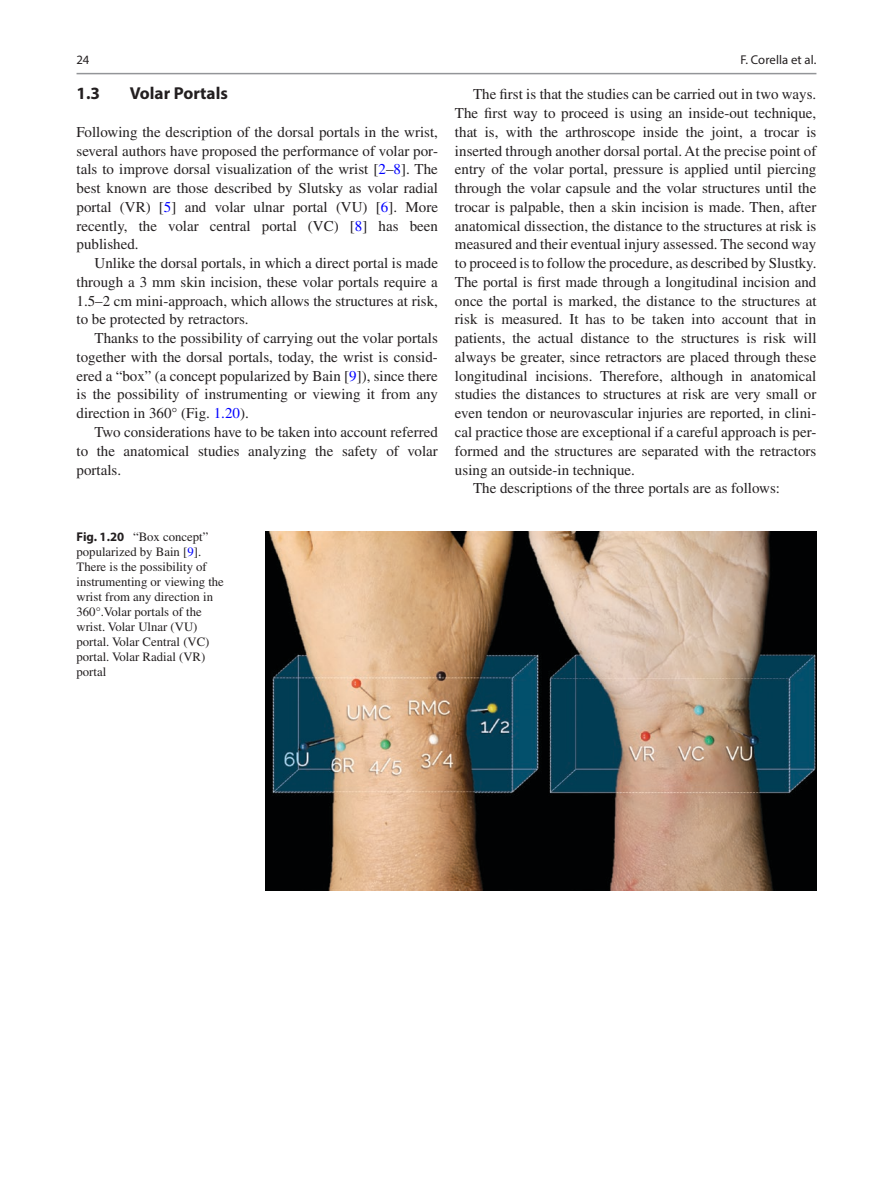
<style>
.page{position:relative;width:893px;height:1187px;background:#fff}
.page>*{position:absolute;margin:0;border:0;box-sizing:border-box;transform-origin:0 0}
.t1{font:700 17.25px "Myriad Pro";color:#231f20}
.t2{font:15px/18.8px "Times LT Std";color:#231f20;text-align:justify}
.t3{font:12.75px/15px "Times LT Std";color:#231f20}
.t4{font:12.75px "Myriad Pro Regular 2";letter-spacing:.005em;color:#231f20}
.t5{font:12.75px "Myriad Pro";color:#231f20}
.s1{color:#00f}
.s2{font-family:"Myriad Pro";font-weight:700}
</style>
<div class="page">
<img style="left:266px;top:531px;width:550px;height:359px">
<hr style="left:77px;top:73px;width:739px;height:1px;background:#939598">
<p class="t5" style="left:77px;top:52px;width:14px">24</p>
<p class="t1" style="left:77px;top:82px;width:25px">1.3</p>
<p class="t1" style="left:130px;top:82px;width:100px">Volar Portals</p>
<p class="t2" style="left:77px;top:122px;width:363px">Following the description of the dorsal portals in the wrist, several authors have proposed the performance of volar por&shy;tals to improve dorsal visualization of the wrist [<span class="s1">2</span>–<span class="s1">8</span>]. The best known are those described by Slutsky as volar radial portal (VR) [<span class="s1">5</span>] and volar ulnar portal (VU) [<span class="s1">6</span>]. More recently, the volar central portal (VC) [<span class="s1">8</span>] has been published.</p>
<p class="t2" style="left:77px;top:254px;width:363px;text-indent:18px">Unlike the dorsal portals, in which a direct portal is made through a 3 mm skin incision, these volar portals require a 1.5–2 cm mini-approach, which allows the structures at risk, to be protected by retractors.</p>
<p class="t2" style="left:77px;top:329px;width:363px;text-indent:18px">Thanks to the possibility of carrying out the volar portals together with the dorsal portals, today, the wrist is consid&shy;ered a “box” (a concept popularized by Bain [<span class="s1">9</span>]), since there is the possibility of instrumenting or viewing it from any direction in 360° (Fig. <span class="s1">1.20</span>).</p>
<p class="t2" style="left:77px;top:422px;width:363px;text-indent:18px">Two considerations have to be taken into account referred to the anatomical studies analyzing the safety of volar portals.</p>
<p class="t3" style="left:77px;top:529px;width:149px"><span class="s2">Fig. 1.20</span> “Box concept” popularized by Bain [<span class="s1">9</span>].<br>There is the possibility of instrumenting or viewing the wrist from any direction in<br>360°.Volar portals of the wrist. Volar Ulnar (VU) portal. Volar Central (VC) portal. Volar Radial (VR) portal</p>
<p class="t4" style="left:740px;top:52px;width:78px">F. Corella et al.</p>
<p class="t2" style="left:473px;top:85px;width:345px">The first is that the studies can be carried out in two ways.</p>
<p class="t2" style="left:455px;top:104px;width:363px">The first way to proceed is using an inside-out technique,</p>
<p class="t2" style="left:455px;top:122px;width:363px">that is, with the arthroscope inside the joint, a trocar is</p>
<p class="t2" style="left:455px;top:141px;width:363px">inserted through another dorsal portal. At the precise point of</p>
<p class="t2" style="left:455px;top:160px;width:363px">entry of the volar portal, pressure is applied until piercing</p>
<p class="t2" style="left:455px;top:179px;width:363px">through the volar capsule and the volar structures until the</p>
<p class="t2" style="left:455px;top:197px;width:363px">trocar is palpable, then a skin incision is made. Then, after</p>
<p class="t2" style="left:455px;top:216px;width:363px">anatomical dissection, the distance to the structures at risk is</p>
<p class="t2" style="left:455px;top:235px;width:363px">measured and their eventual injury assessed. The second way</p>
<p class="t2" style="left:455px;top:254px;width:363px">to proceed is to follow the procedure, as described by Slustky.</p>
<p class="t2" style="left:455px;top:272px;width:363px">The portal is first made through a longitudinal incision and</p>
<p class="t2" style="left:455px;top:291px;width:363px">once the portal is marked, the distance to the structures at</p>
<p class="t2" style="left:455px;top:310px;width:363px">risk is measured. It has to be taken into account that in</p>
<p class="t2" style="left:455px;top:329px;width:363px">patients, the actual distance to the structures is risk will</p>
<p class="t2" style="left:455px;top:347px;width:363px">always be greater, since retractors are placed through these</p>
<p class="t2" style="left:455px;top:366px;width:363px">longitudinal incisions. Therefore, although in anatomical</p>
<p class="t2" style="left:455px;top:385px;width:363px">studies the distances to structures at risk are very small or</p>
<p class="t2" style="left:455px;top:404px;width:363px">even tendon or neurovascular injuries are reported, in clini-</p>
<p class="t2" style="left:455px;top:422px;width:363px">cal practice those are exceptional if a careful approach is per-</p>
<p class="t2" style="left:455px;top:441px;width:363px">formed and the structures are separated with the retractors</p>
<p class="t2" style="left:455px;top:460px;width:181px">using an outside-in technique.</p>
<p class="t2" style="left:473px;top:479px;width:309px">The descriptions of the three portals are as follows:</p>
</div>
